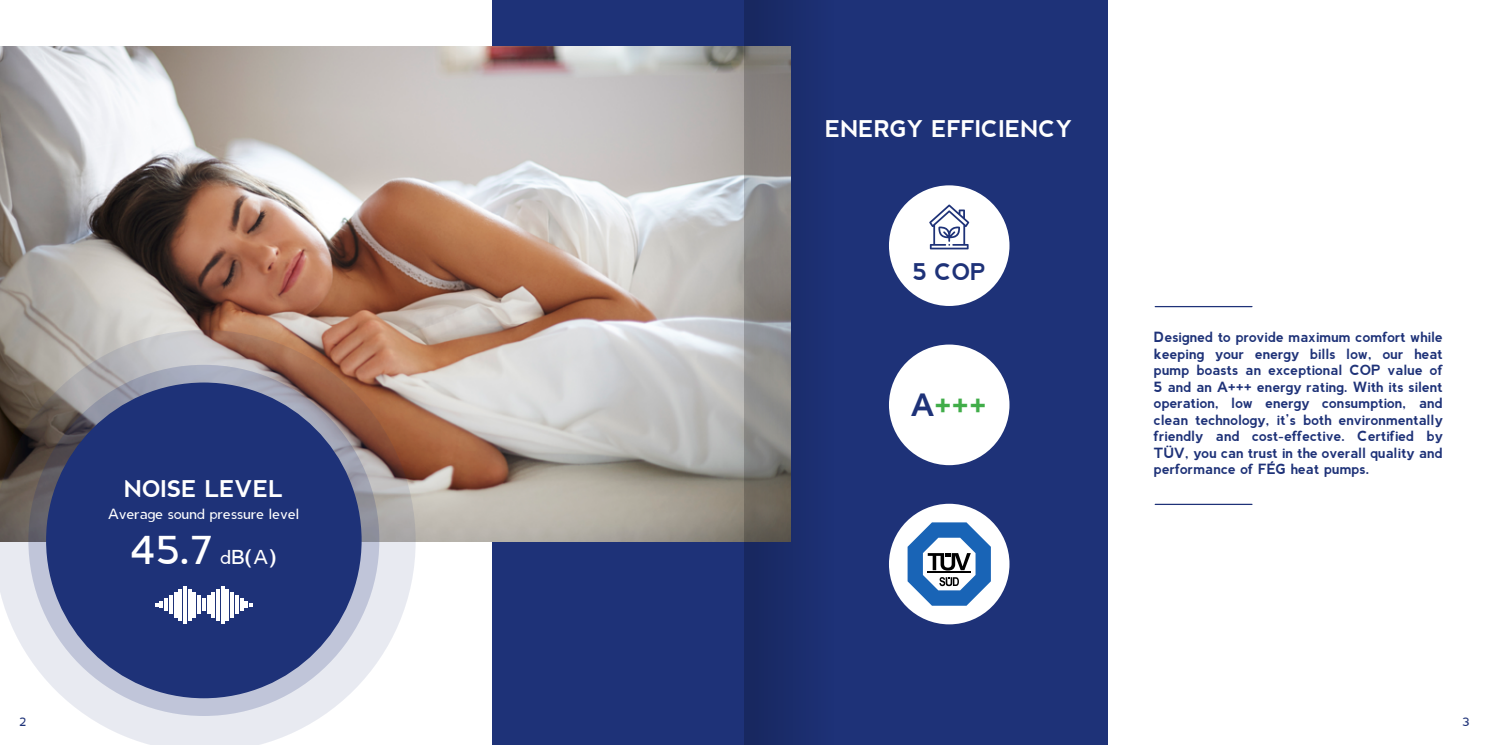
<style>
.page{position:relative;width:1489px;height:745px;background:#fff}
.page>*{position:absolute;margin:0;border:0;box-sizing:border-box;transform-origin:0 0}
.t1{font:700 30px "Berlin";color:#41ad49}
.t2{font:700 22.5px "Berlin";color:#fff}
.t3{font:700 22.5px "Berlin";color:#1e3278}
.t4{font:300 18.75px "Berlin";color:#fff}
.t5{font:700 13.75px/16.5px "Berlin";color:#1e3278;text-align:justify}
.t6{font:300 13.75px "Berlin";color:#fff}
.t7{font:300 11.25px "Berlin";color:#1e3278}
.s1{font-size:37.5px}
.s2{color:#1e3278}
</style>
<div class="page">
<div style="left:493px;top:0;width:614px;height:744px;background:#1e3278"></div>
<img style="left:0;top:46px;width:744px;height:494px">
<div style="left:888px;top:185px;width:121px;height:121px;background:#fff;border-radius:50%"></div>
<div style="left:888px;top:344px;width:121px;height:121px;background:#fff;border-radius:50%"></div>
<div style="left:888px;top:503px;width:121px;height:121px;background:#fff;border-radius:50%"></div>
<svg style="left:907px;top:522px;width:83px;height:83px"></svg>
<hr style="left:1155px;top:503px;width:96px;height:1px;background:#1e3278">
<hr style="left:1155px;top:306px;width:96px;height:1px;background:#1e3278">
<svg style="left:0;top:330px;width:415px;height:414px;background:#767a99"></svg>
<svg style="left:929px;top:204px;width:40px;height:45px"></svg>
<hr style="left:174px;top:591px;width:3px;height:26px;background:#fff">
<hr style="left:169px;top:595px;width:3px;height:18px;background:#fff">
<hr style="left:164px;top:598px;width:4px;height:12px;background:#fff">
<hr style="left:179px;top:588px;width:3px;height:32px;background:#fff">
<svg style="left:155px;top:601px;width:8px;height:6px"></svg>
<hr style="left:183px;top:585px;width:3px;height:38px;background:#fff">
<hr style="left:193px;top:591px;width:3px;height:26px;background:#fff">
<hr style="left:197px;top:595px;width:4px;height:18px;background:#fff">
<svg style="left:202px;top:598px;width:3px;height:12px"></svg>
<hr style="left:188px;top:588px;width:3px;height:32px;background:#fff">
<hr style="left:212px;top:591px;width:3px;height:26px;background:#fff">
<hr style="left:207px;top:595px;width:3px;height:18px;background:#fff">
<hr style="left:216px;top:588px;width:3px;height:32px;background:#fff">
<hr style="left:221px;top:585px;width:3px;height:38px;background:#fff">
<hr style="left:230px;top:591px;width:4px;height:26px;background:#fff">
<hr style="left:235px;top:595px;width:3px;height:18px;background:#fff">
<hr style="left:226px;top:588px;width:3px;height:32px;background:#fff">
<svg style="left:240px;top:598px;width:12px;height:12px"></svg>
<svg style="left:744px;top:0;width:55px;height:744px"></svg>
<h2 class="t2" style="left:825px;top:116px;width:249px">ENERGY EFFICIENCY</h2>
<h2 class="t2" style="left:124px;top:475px;width:160px">NOISE LEVEL</h2>
<p class="t6" style="left:108px;top:506px;width:193px">Average sound pressure level</p>
<h3 class="t4" style="left:130px;top:546px;width:148px"><span class="s1">45.7</span> dB(A)</h3>
<h2 class="t3" style="left:912px;top:259px;width:74px">5 COP</h2>
<h1 class="t1" style="left:911px;top:387px;width:78px"><span class="s2">A</span>+++</h1>
<p class="t5" style="left:1153px;top:329px;width:290px">Designed to provide maximum comfort while keeping your energy bills low, our heat pump boasts an exceptional COP value of 5 and an A+++ energy rating. With its silent operation, low energy consumption, and clean technology, it’s both environmentally friendly and cost-effective. Certified by TÜV, you can trust in the overall quality and performance of FÉG heat pumps.</p>
<p class="t7" style="left:19px;top:715px;width:9px">2</p>
<p class="t7" style="left:1461px;top:715px;width:9px">3</p>
</div>
